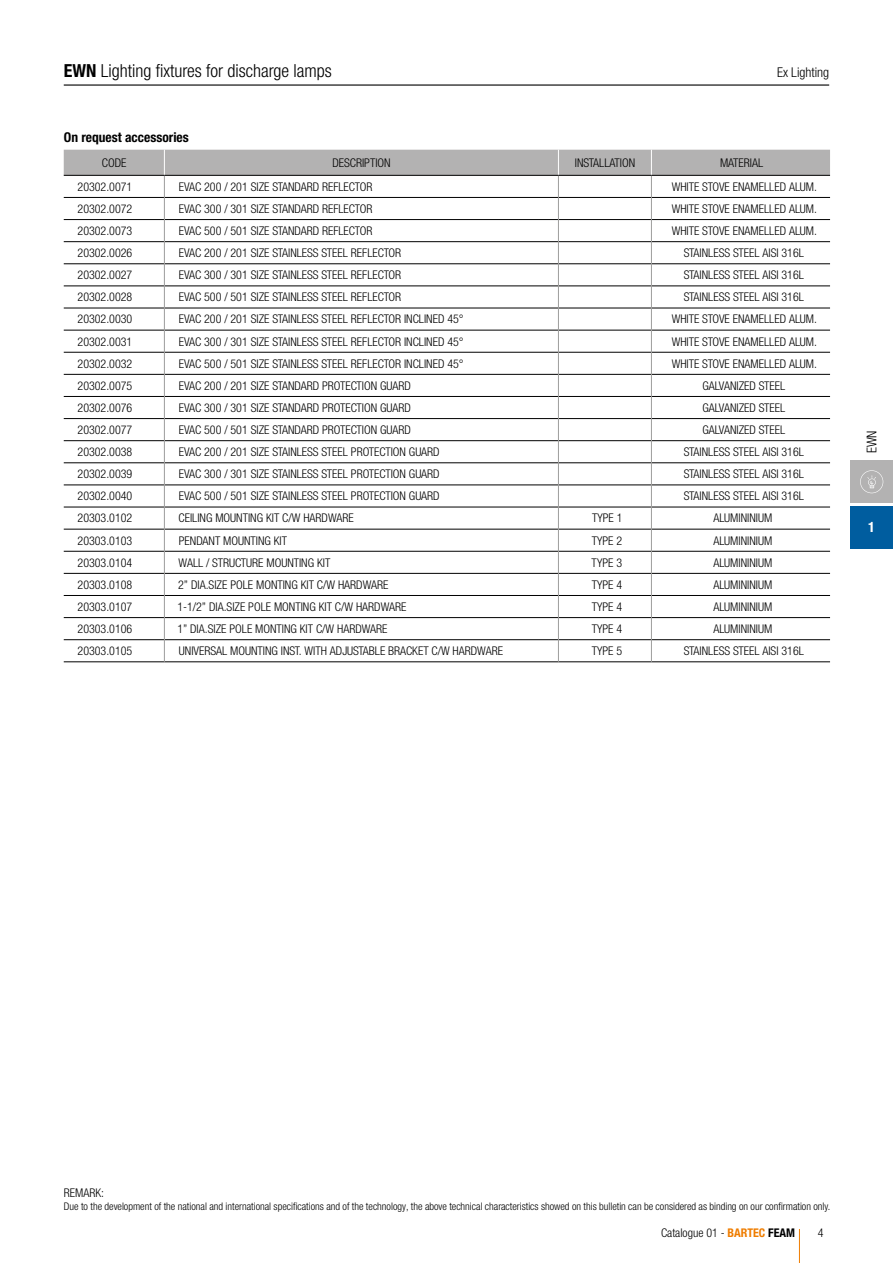
<style>
.page{position:relative;width:893px;height:1263px;background:#fff}
.page>*{position:absolute;margin:0;border:0;box-sizing:border-box;transform-origin:0 0}
.t1{font:300 condensed 18px "Helvetica Neue LTW1 G";color:#000}
.t2{font:700 condensed 14.25px "Helvetica Neue LTW1 G";color:#fff}
.t3{font:700 condensed 13.5px "Helvetica Neue LTW1 G";color:#000}
.t4{font:300 condensed 13.5px "Helvetica Neue LTW1 G";color:#000}
.t5{font:300 condensed 12px "Helvetica Neue LTW1 G";color:#000}
.t6{font:300 condensed 10.5px "Helvetica Neue LTW1 G";color:#000}
.s1{font-weight:700}
.s2{font-weight:700;color:#ef7d00}
</style>
<div class="page">
<hr style="left:799px;top:1229px;width:1px;height:34px;background:#ef7d00">
<div style="left:850px;top:506px;width:43px;height:43px;background:#005d9f"></div>
<div style="left:850px;top:460px;width:43px;height:43px;background:#b3b2b2"></div>
<svg style="left:860px;top:470px;width:23px;height:23px"></svg>
<hr style="left:64px;top:84px;width:765px;height:2px;background:#000">
<svg style="left:64px;top:150px;width:766px;height:512px"></svg>
<hr style="left:64px;top:175px;width:100px;height:1px;background:#000">
<hr style="left:164px;top:175px;width:394px;height:1px;background:#000">
<hr style="left:558px;top:175px;width:93px;height:1px;background:#000">
<hr style="left:651px;top:175px;width:179px;height:1px;background:#000">
<h1 class="t1" style="left:64px;top:60px;width:269px"><span class="s1">EWN</span> Lighting fixtures for discharge lamps</h1>
<p class="t4" style="left:777px;top:64px;width:54px">Ex Lighting</p>
<p class="t3" style="left:64px;top:129px;width:126px">On request accessories</p>
<p class="t5" style="left:102px;top:155px;width:26px">CODE</p>
<p class="t5" style="left:332px;top:155px;width:60px">DESCRIPTION</p>
<p class="t5" style="left:575px;top:155px;width:62px">INSTALLATION</p>
<p class="t5" style="left:720px;top:155px;width:45px">MATERIAL</p>
<p class="t5" style="left:78px;top:179px;width:56px">20302.0071</p>
<p class="t5" style="left:179px;top:179px;width:195px">EVAC 200 / 201 SIZE STANDARD REFLECTOR</p>
<p class="t5" style="left:672px;top:179px;width:147px">WHITE STOVE ENAMELLED ALUM.</p>
<p class="t5" style="left:78px;top:202px;width:56px">20302.0072</p>
<p class="t5" style="left:179px;top:202px;width:195px">EVAC 300 / 301 SIZE STANDARD REFLECTOR</p>
<p class="t5" style="left:672px;top:202px;width:147px">WHITE STOVE ENAMELLED ALUM.</p>
<p class="t5" style="left:78px;top:224px;width:56px">20302.0073</p>
<p class="t5" style="left:179px;top:224px;width:195px">EVAC 500 / 501 SIZE STANDARD REFLECTOR</p>
<p class="t5" style="left:672px;top:224px;width:147px">WHITE STOVE ENAMELLED ALUM.</p>
<p class="t5" style="left:78px;top:246px;width:56px">20302.0026</p>
<p class="t5" style="left:179px;top:246px;width:224px">EVAC 200 / 201 SIZE STAINLESS STEEL REFLECTOR</p>
<p class="t5" style="left:684px;top:246px;width:121px">STAINLESS STEEL AISI 316L</p>
<p class="t5" style="left:78px;top:268px;width:56px">20302.0027</p>
<p class="t5" style="left:179px;top:268px;width:224px">EVAC 300 / 301 SIZE STAINLESS STEEL REFLECTOR</p>
<p class="t5" style="left:684px;top:268px;width:121px">STAINLESS STEEL AISI 316L</p>
<p class="t5" style="left:78px;top:290px;width:56px">20302.0028</p>
<p class="t5" style="left:179px;top:290px;width:224px">EVAC 500 / 501 SIZE STAINLESS STEEL REFLECTOR</p>
<p class="t5" style="left:684px;top:290px;width:121px">STAINLESS STEEL AISI 316L</p>
<p class="t5" style="left:78px;top:312px;width:56px">20302.0030</p>
<p class="t5" style="left:179px;top:312px;width:286px">EVAC 200 / 201 SIZE STAINLESS STEEL REFLECTOR INCLINED 45°</p>
<p class="t5" style="left:672px;top:312px;width:147px">WHITE STOVE ENAMELLED ALUM.</p>
<p class="t5" style="left:78px;top:334px;width:56px">20302.0031</p>
<p class="t5" style="left:179px;top:334px;width:286px">EVAC 300 / 301 SIZE STAINLESS STEEL REFLECTOR INCLINED 45°</p>
<p class="t5" style="left:672px;top:334px;width:147px">WHITE STOVE ENAMELLED ALUM.</p>
<p class="t5" style="left:78px;top:356px;width:56px">20302.0032</p>
<p class="t5" style="left:179px;top:356px;width:286px">EVAC 500 / 501 SIZE STAINLESS STEEL REFLECTOR INCLINED 45°</p>
<p class="t5" style="left:672px;top:356px;width:147px">WHITE STOVE ENAMELLED ALUM.</p>
<p class="t5" style="left:78px;top:378px;width:56px">20302.0075</p>
<p class="t5" style="left:179px;top:378px;width:234px">EVAC 200 / 201 SIZE STANDARD PROTECTION GUARD</p>
<p class="t5" style="left:702px;top:378px;width:84px">GALVANIZED STEEL</p>
<p class="t5" style="left:78px;top:401px;width:56px">20302.0076</p>
<p class="t5" style="left:179px;top:401px;width:234px">EVAC 300 / 301 SIZE STANDARD PROTECTION GUARD</p>
<p class="t5" style="left:702px;top:401px;width:84px">GALVANIZED STEEL</p>
<p class="t5" style="left:78px;top:423px;width:56px">20302.0077</p>
<p class="t5" style="left:179px;top:423px;width:234px">EVAC 500 / 501 SIZE STANDARD PROTECTION GUARD</p>
<p class="t5" style="left:702px;top:423px;width:84px">GALVANIZED STEEL</p>
<p class="t5" style="left:78px;top:445px;width:56px">20302.0038</p>
<p class="t5" style="left:179px;top:445px;width:262px">EVAC 200 / 201 SIZE STAINLESS STEEL PROTECTION GUARD</p>
<p class="t5" style="left:684px;top:445px;width:121px">STAINLESS STEEL AISI 316L</p>
<p class="t5" style="left:78px;top:467px;width:56px">20302.0039</p>
<p class="t5" style="left:179px;top:467px;width:262px">EVAC 300 / 301 SIZE STAINLESS STEEL PROTECTION GUARD</p>
<p class="t5" style="left:684px;top:467px;width:121px">STAINLESS STEEL AISI 316L</p>
<p class="t5" style="left:78px;top:489px;width:56px">20302.0040</p>
<p class="t5" style="left:179px;top:489px;width:262px">EVAC 500 / 501 SIZE STAINLESS STEEL PROTECTION GUARD</p>
<p class="t5" style="left:684px;top:489px;width:121px">STAINLESS STEEL AISI 316L</p>
<p class="t5" style="left:78px;top:511px;width:56px">20303.0102</p>
<p class="t5" style="left:179px;top:511px;width:177px">CEILING MOUNTING KIT C/W HARDWARE</p>
<p class="t5" style="left:592px;top:511px;width:32px">TYPE 1</p>
<p class="t5" style="left:713px;top:511px;width:60px">ALUMININIUM</p>
<p class="t5" style="left:78px;top:533px;width:56px">20303.0103</p>
<p class="t5" style="left:179px;top:533px;width:110px">PENDANT MOUNTING KIT</p>
<p class="t5" style="left:592px;top:533px;width:32px">TYPE 2</p>
<p class="t5" style="left:713px;top:533px;width:60px">ALUMININIUM</p>
<p class="t5" style="left:78px;top:555px;width:56px">20303.0104</p>
<p class="t5" style="left:179px;top:555px;width:153px">WALL / STRUCTURE MOUNTING KIT</p>
<p class="t5" style="left:592px;top:555px;width:32px">TYPE 3</p>
<p class="t5" style="left:713px;top:555px;width:60px">ALUMININIUM</p>
<p class="t5" style="left:78px;top:578px;width:56px">20303.0108</p>
<p class="t5" style="left:178px;top:578px;width:212px">2” DIA.SIZE POLE MONTING KIT C/W HARDWARE</p>
<p class="t5" style="left:592px;top:578px;width:32px">TYPE 4</p>
<p class="t5" style="left:713px;top:578px;width:60px">ALUMININIUM</p>
<p class="t5" style="left:78px;top:600px;width:56px">20303.0107</p>
<p class="t5" style="left:177px;top:600px;width:231px">1-1/2” DIA.SIZE POLE MONTING KIT C/W HARDWARE</p>
<p class="t5" style="left:592px;top:600px;width:32px">TYPE 4</p>
<p class="t5" style="left:713px;top:600px;width:60px">ALUMININIUM</p>
<p class="t5" style="left:78px;top:622px;width:56px">20303.0106</p>
<p class="t5" style="left:177px;top:622px;width:212px">1” DIA.SIZE POLE MONTING KIT C/W HARDWARE</p>
<p class="t5" style="left:592px;top:622px;width:32px">TYPE 4</p>
<p class="t5" style="left:713px;top:622px;width:60px">ALUMININIUM</p>
<p class="t5" style="left:78px;top:644px;width:56px">20303.0105</p>
<p class="t5" style="left:179px;top:644px;width:326px">UNIVERSAL MOUNTING INST. WITH ADJUSTABLE BRACKET C/W HARDWARE</p>
<p class="t5" style="left:592px;top:644px;width:32px">TYPE 5</p>
<p class="t5" style="left:684px;top:644px;width:121px">STAINLESS STEEL AISI 316L</p>
<p class="t4" style="left:864px;top:453px;width:24px;rotate:-90deg">EWN</p>
<p class="t2" style="left:868px;top:519px;width:8px">1</p>
<p class="t5" style="left:64px;top:1186px;width:42px">REMARK:</p>
<p class="t6" style="left:64px;top:1200px;width:768px">Due to the development of the national and international specifications and of the technology, the above technical characteristics showed on this bulletin can be considered as binding on our confirmation only.</p>
<p class="t5" style="left:661px;top:1226px;width:136px">Catalogue 01 - <span class="s2">BARTEC</span> <span class="s1">FEAM</span></p>
<p class="t5" style="left:818px;top:1226px;width:7px">4</p>
</div>
